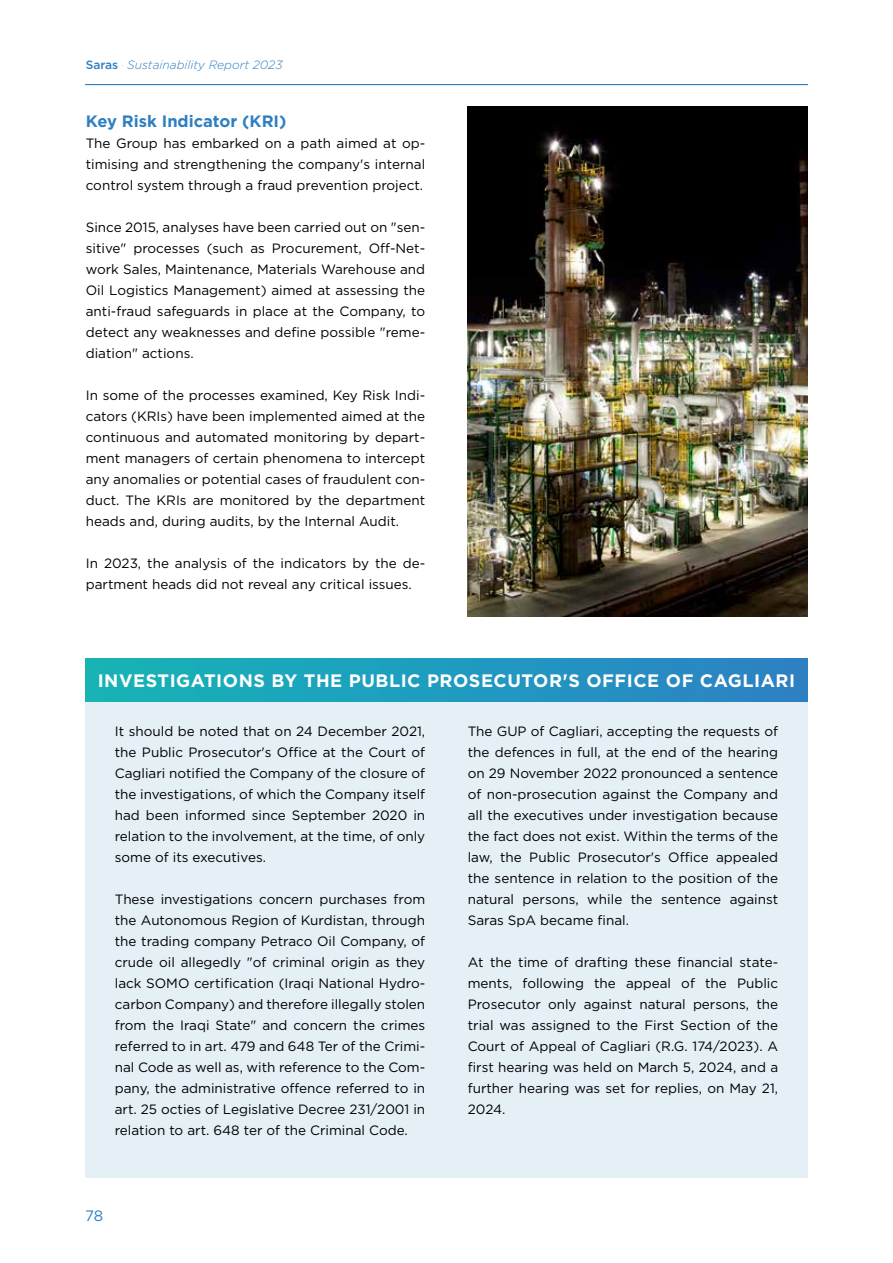
<style>
.page{position:relative;width:893px;height:1263px;background:#fff}
.page>*{position:absolute;margin:0;border:0;box-sizing:border-box;transform-origin:0 0}
.t1{font:700 18px "Gotham";letter-spacing:.03em;color:#fff}
.t2{font:700 16.5px "Gotham";color:#2e7fc2}
.t3{font:15px "Gotham";color:#2e7fc2}
.t4{font:13.5px/21px "Gotham";color:#000;text-align:justify}
.t5{font:italic 300 12px "Gotham";color:#2e7fc2}
.s1{font-weight:500;font-style:normal}
.s2{font-weight:100;font-style:normal}
</style>
<div class="page">
<hr style="left:85px;top:84px;width:723px;height:1px;background:#2e7fc2">
<div style="left:85px;top:675px;width:723px;height:503px;background:#e4eff6"></div>
<div style="left:85px;top:659px;width:723px;height:42px;background:linear-gradient(to right,#15b5b7,#2b81c5)"></div>
<img style="left:468px;top:106px;width:340px;height:511px">
<p class="t5" style="left:86px;top:57px;width:198px"><span class="s1">Saras</span> <span class="s2">∙</span> Sustainability Report 2023</p>
<p class="t2" style="left:86px;top:110px;width:202px">Key Risk Indicator (KRI)</p>
<p class="t4" style="left:86px;top:132px;width:341px">The Group has embarked on a path aimed at op&shy;timising and strengthening the company's internal control system through a fraud prevention project.</p>
<p class="t4" style="left:86px;top:216px;width:341px">Since 2015, analyses have been carried out on "sen&shy;sitive" processes (such as Procurement, Off-Net&shy;work Sales, Maintenance, Materials Warehouse and Oil Logistics Management) aimed at assessing the anti-fraud safeguards in place at the Company, to detect any weaknesses and define possible "reme&shy;diation" actions.</p>
<p class="t4" style="left:86px;top:385px;width:341px">In some of the processes examined, Key Risk Indi&shy;cators (KRIs) have been implemented aimed at the continuous and automated monitoring by depart&shy;ment managers of certain phenomena to intercept any anomalies or potential cases of fraudulent con&shy;duct. The KRIs are monitored by the department heads and, during audits, by the Internal Audit.</p>
<p class="t4" style="left:86px;top:553px;width:341px">In 2023, the analysis of the indicators by the de&shy;partment heads did not reveal any critical issues.</p>
<h1 class="t1" style="left:98px;top:669px;width:699px">INVESTIGATIONS BY THE PUBLIC PROSECUTOR'S OFFICE OF CAGLIARI</h1>
<p class="t4" style="left:115px;top:720px;width:312px">It should be noted that on 24 December 2021, the Public Prosecutor's Office at the Court of Cagliari notified the Company of the closure of the investigations, of which the Company itself had been informed since September 2020 in relation to the involvement, at the time, of only some of its executives.</p>
<p class="t4" style="left:115px;top:889px;width:312px">These investigations concern purchases from the Autonomous Region of Kurdistan, through the trading company Petraco Oil Company, of crude oil allegedly "of criminal origin as they lack SOMO certification (Iraqi National Hydro&shy;carbon Company) and therefore illegally stolen from the Iraqi State" and concern the crimes referred to in art. 479 and 648 Ter of the Crimi&shy;nal Code as well as, with reference to the Com&shy;pany, the administrative offence referred to in art. 25 octies of Legislative Decree 231/2001 in relation to art. 648 ter of the Criminal Code.</p>
<p class="t4" style="left:468px;top:721px;width:312px">The GUP of Cagliari, accepting the requests of the defences in full, at the end of the hearing on 29 November 2022 pronounced a sentence of non-prosecution against the Company and all the executives under investigation because the fact does not exist. Within the terms of the law, the Public Prosecutor's Office appealed the sentence in relation to the position of the natural persons, while the sentence against Saras SpA became final.</p>
<p class="t4" style="left:468px;top:952px;width:312px">At the time of drafting these financial state&shy;ments, following the appeal of the Public Prosecutor only against natural persons, the trial was assigned to the First Section of the Court of Appeal of Cagliari (R.G. 174/2023). A first hearing was held on March 5, 2024, and a further hearing was set for replies, on May 21, 2024.</p>
<p class="t3" style="left:85px;top:1206px;width:20px">78</p>
</div>
